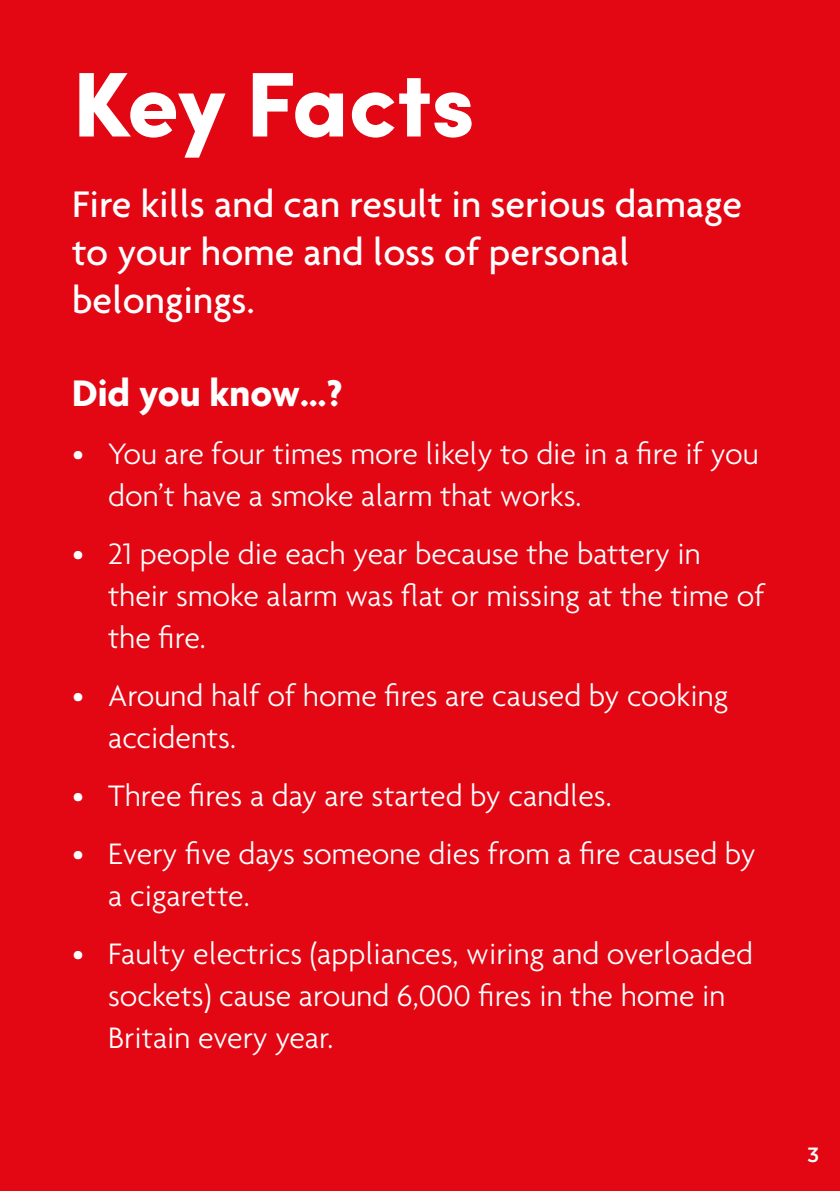
<style>
.page{position:relative;width:840px;height:1191px;background:#fff}
.page>*{position:absolute;margin:0;border:0;box-sizing:border-box;transform-origin:0 0}
.t1{font:900 92px "Sofia Pro";letter-spacing:-.01em;color:#fff}
.t2{font:500 40px/48px "Agenda";color:#fff}
.t3{font:700 40px "Agenda";color:#fff}
.t4{font:300 32px/42px "Agenda";color:#fff}
.t5{font:700 24px "Texta";color:#fff}
</style>
<div class="page">
<div style="left:0;top:0;width:839px;height:1191px;background:#e30613"></div>
<h1 class="t1" style="left:72px;top:32px;width:404px">Key Facts</h1>
<p class="t2" style="left:72px;top:179px;width:671px">Fire kills and can result in serious damage to your home and loss of personal belongings.</p>
<p class="t3" style="left:72px;top:371px;width:272px">Did you know…?</p>
<p class="t4" style="left:108px;top:432px;width:651px;text-indent:-36px">• You are four times more likely to die in a fire if you don’t have a smoke alarm that works.</p>
<p class="t4" style="left:108px;top:532px;width:657px;text-indent:-36px">• 21 people die each year because the battery in their smoke alarm was flat or missing at the time of the fire.</p>
<p class="t4" style="left:108px;top:674px;width:621px;text-indent:-36px">• Around half of home fires are caused by cooking accidents.</p>
<p class="t4" style="left:72px;top:774px;width:541px">• Three fires a day are started by candles.</p>
<p class="t4" style="left:108px;top:832px;width:648px;text-indent:-36px">• Every five days someone dies from a fire caused by a cigarette.</p>
<p class="t4" style="left:108px;top:932px;width:646px;text-indent:-36px">• Faulty electrics (appliances, wiring and overloaded sockets) cause around 6,000 fires in the home in<br>Britain every year.</p>
<p class="t5" style="left:806px;top:1142px;width:14px">3</p>
</div>
